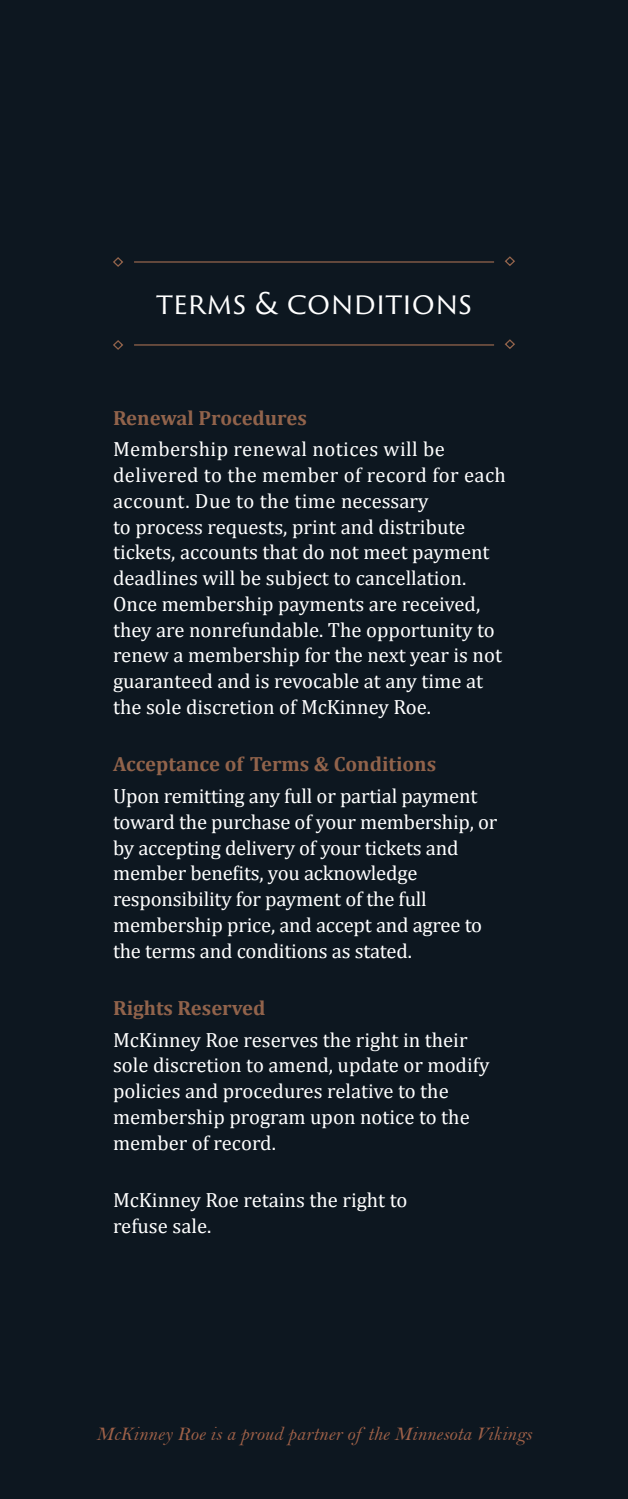
<style>
.page{position:relative;width:628px;height:1499px;background:#fff}
.page>*{position:absolute;margin:0;border:0;box-sizing:border-box;transform-origin:0 0}
.t1{font:29.03px "Trajan Sans Pro";letter-spacing:-.005em;color:#fff}
.t2{font:20.7px/25.9px "Cambria";color:#fff}
.t3{font:20.7px/31.5px "Cambria";letter-spacing:.02em;color:#fff}
.t4{font:700 20.7px "Cambria";color:#91634b}
.t5{font:19.8px "Bell MT Italic";color:#9f6148}
.s1{font-weight:700;color:#91634b}
</style>
<div class="page">
<div style="left:0;top:0;width:628px;height:1498px;background:#0d1720"></div>
<svg style="left:504px;top:339px;width:11px;height:10px"></svg>
<svg style="left:113px;top:340px;width:10px;height:10px"></svg>
<hr style="left:134px;top:344px;width:360px;height:2px;background:#91634b">
<svg style="left:504px;top:256px;width:11px;height:10px"></svg>
<svg style="left:113px;top:257px;width:10px;height:10px"></svg>
<hr style="left:134px;top:261px;width:360px;height:2px;background:#91634b">
<p class="t1" style="left:156px;top:283px;width:317px">TERMS &amp; CONDITIONS</p>
<p class="t3" style="left:113px;top:402px;width:333px"><span class="s1">Renewal Procedures<br></span>Membership renewal notices will be</p>
<p class="t3" style="left:113px;top:462px;width:394px;line-height:25.9px">delivered to the member of record for each account. Due to the time necessary</p>
<p class="t2" style="left:113px;top:513px;width:390px">to process requests, print and distribute tickets, accounts that do not meet payment deadlines will be subject to cancellation.<br>Once membership payments are received, they are nonrefundable. The opportunity to renew a membership for the next year is not guaranteed and is revocable at any time at the sole discretion of McKinney Roe.</p>
<p class="t4" style="left:113px;top:749px;width:325px">Acceptance of Terms &amp; Conditions</p>
<p class="t2" style="left:113px;top:783px;width:386px">Upon remitting any full or partial payment toward the purchase of your membership, or by accepting delivery of your tickets and member benefits, you acknowledge responsibility for payment of the full membership price, and accept and agree to the terms and conditions as stated.</p>
<p class="t2" style="left:113px;top:992px;width:356px;line-height:31.5px"><span class="s1">Rights Reserved<br></span>McKinney Roe reserves the right in their</p>
<p class="t2" style="left:113px;top:1052px;width:378px">sole discretion to amend, update or modify policies and procedures relative to the membership program upon notice to the member of record.</p>
<p class="t2" style="left:113px;top:1187px;width:296px">McKinney Roe retains the right to refuse sale.</p>
<p class="t5" style="left:96px;top:1422px;width:437px">McKinney Roe is a proud partner of the Minnesota Vikings</p>
</div>
